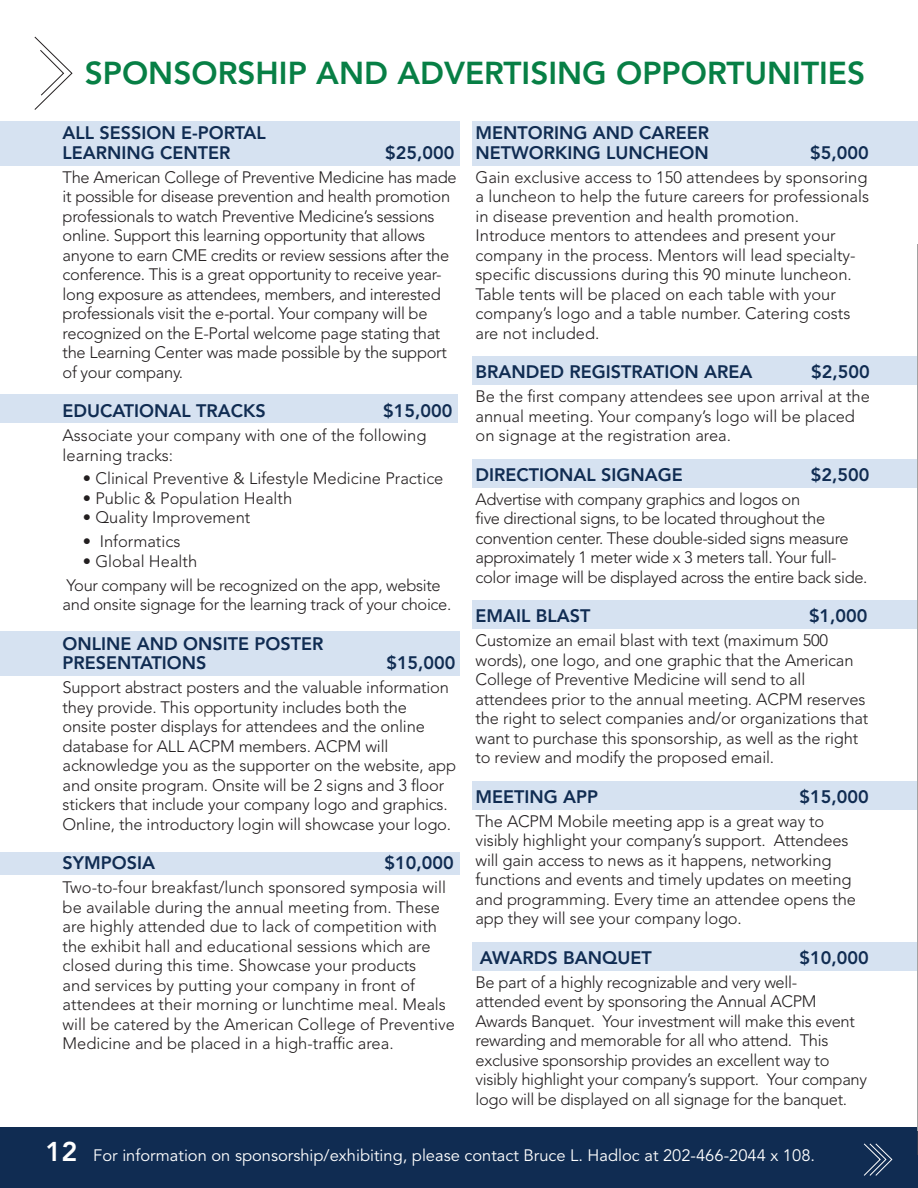
<style>
.page{position:relative;width:918px;height:1188px;background:#fff}
.page>*{position:absolute;margin:0;border:0;box-sizing:border-box;transform-origin:0 0}
.t1{font:800 31.5px "Avenir LT Std";color:#077f45}
.t2{font:800 18px/19.5px "Avenir LT Std";color:#102c52}
.t3{font:300 16.5px/19.5px "Avenir LT Std";letter-spacing:-.01em;color:#231f20}
.t4{font:16.5px "Avenir LT Std";color:#fff}
.s1{font-weight:800;font-size:27px}
</style>
<div class="page">
<div style="left:0;top:1128px;width:918px;height:60px;background:#102c52"></div>
<svg style="left:863px;top:1143px;width:30px;height:33px"></svg>
<div style="left:0;top:121px;width:459px;height:45px;background:#d6e2f1"></div>
<div style="left:472px;top:121px;width:446px;height:45px;background:#d6e2f1"></div>
<div style="left:0;top:632px;width:459px;height:44px;background:#d6e2f1"></div>
<div style="left:0;top:395px;width:458px;height:28px;background:#d6e2f1"></div>
<div style="left:472px;top:356px;width:446px;height:29px;background:#d6e2f1"></div>
<div style="left:472px;top:459px;width:446px;height:29px;background:#d6e2f1"></div>
<div style="left:472px;top:600px;width:446px;height:29px;background:#d6e2f1"></div>
<div style="left:472px;top:781px;width:446px;height:29px;background:#d6e2f1"></div>
<div style="left:472px;top:942px;width:446px;height:29px;background:#d6e2f1"></div>
<div style="left:0;top:852px;width:459px;height:23px;background:#d6e2f1"></div>
<svg style="left:34px;top:36px;width:39px;height:74px"></svg>
<svg style="left:917px;top:244px;width:1px;height:911px"></svg>
<h1 class="t1" style="left:85px;top:55px;width:782px">SPONSORSHIP AND ADVERTISING OPPORTUNITIES</h1>
<p class="t2" style="left:63px;top:123px;width:205px">ALL SESSION E-PORTAL<br>LEARNING CENTER</p>
<p class="t2" style="left:385px;top:143px;width:71px">$25,000</p>
<p class="t3" style="left:63px;top:168px;width:396px">The American College of Preventive Medicine has made it possible for disease prevention and health promotion professionals to watch Preventive Medicine’s sessions online. Support this learning opportunity that allows anyone to earn CME credits or review sessions after the conference. This is a great opportunity to receive year&shy;long exposure as attendees, members, and interested professionals visit the e-portal. Your company will be recognized on the E-Portal welcome page stating that the Learning Center was made possible by the support of your company.</p>
<p class="t2" style="left:63px;top:401px;width:205px">EDUCATIONAL TRACKS</p>
<p class="t2" style="left:383px;top:401px;width:71px">$15,000</p>
<p class="t3" style="left:63px;top:427px;width:365px">Associate your company with one of the following learning tracks:</p>
<p class="t3" style="left:83px;top:470px;width:362px">• Clinical Preventive &amp; Lifestyle Medicine Practice</p>
<p class="t3" style="left:83px;top:490px;width:211px">• Public &amp; Population Health</p>
<p class="t3" style="left:83px;top:509px;width:169px">• Quality Improvement</p>
<p class="t3" style="left:83px;top:533px;width:99px">• Informatics</p>
<p class="t3" style="left:67px;top:550px;width:376px;line-height:23.9px;text-indent:16px">• Global Health<br>Your company will be recognized on the app, website</p>
<p class="t3" style="left:63px;top:596px;width:390px">and onsite signage for the learning track of your choice.</p>
<p class="t2" style="left:63px;top:634px;width:262px">ONLINE AND ONSITE POSTER<br>PRESENTATIONS</p>
<p class="t2" style="left:386px;top:653px;width:71px">$15,000</p>
<p class="t3" style="left:63px;top:679px;width:395px">Support abstract posters and the valuable information they provide. This opportunity includes both the<br>onsite poster displays for attendees and the online database for ALL ACPM members. ACPM will acknowledge you as the supporter on the website, app and onsite program. Onsite will be 2 signs and 3 floor stickers that include your company logo and graphics.<br>Online, the introductory login will showcase your logo.</p>
<p class="t2" style="left:63px;top:853px;width:94px">SYMPOSIA</p>
<p class="t2" style="left:384px;top:853px;width:71px">$10,000</p>
<p class="t3" style="left:63px;top:879px;width:394px">Two-to-four breakfast/lunch sponsored symposia will be available during the annual meeting from. These are highly attended due to lack of competition with the exhibit hall and educational sessions which are closed during this time. Showcase your products<br>and services by putting your company in front of attendees at their morning or lunchtime meal. Meals will be catered by the American College of Preventive Medicine and be placed in a high-traffic area.</p>
<p class="t2" style="left:476px;top:123px;width:235px">MENTORING AND CAREER<br>NETWORKING LUNCHEON</p>
<p class="t2" style="left:810px;top:143px;width:60px">$5,000</p>
<p class="t3" style="left:476px;top:168px;width:395px">Gain exclusive access to 150 attendees by sponsoring a luncheon to help the future careers for professionals in disease prevention and health promotion.<br>Introduce mentors to attendees and present your company in the process. Mentors will lead specialty&shy;specific discussions during this 90 minute luncheon.<br>Table tents will be placed on each table with your company’s logo and a table number. Catering costs are not included.</p>
<p class="t2" style="left:476px;top:362px;width:278px">BRANDED REGISTRATION AREA</p>
<p class="t2" style="left:811px;top:362px;width:60px">$2,500</p>
<p class="t3" style="left:476px;top:388px;width:396px">Be the first company attendees see upon arrival at the annual meeting. Your company’s logo will be placed on signage at the registration area.</p>
<p class="t2" style="left:476px;top:465px;width:209px">DIRECTIONAL SIGNAGE</p>
<p class="t2" style="left:811px;top:465px;width:60px">$2,500</p>
<p class="t3" style="left:476px;top:491px;width:393px">Advertise with company graphics and logos on<br>five directional signs, to be located throughout the convention center. These double-sided signs measure approximately 1 meter wide x 3 meters tall. Your full&shy;color image will be displayed across the entire back side.</p>
<p class="t2" style="left:476px;top:606px;width:117px">EMAIL BLAST</p>
<p class="t2" style="left:809px;top:606px;width:60px">$1,000</p>
<p class="t3" style="left:476px;top:632px;width:394px">Customize an email blast with text (maximum 500 words), one logo, and one graphic that the American College of Preventive Medicine will send to all attendees prior to the annual meeting. ACPM reserves the right to select companies and/or organizations that want to purchase this sponsorship, as well as the right to review and modify the proposed email.</p>
<p class="t2" style="left:476px;top:787px;width:124px">MEETING APP</p>
<p class="t2" style="left:799px;top:787px;width:71px">$15,000</p>
<p class="t3" style="left:476px;top:813px;width:382px">The ACPM Mobile meeting app is a great way to visibly highlight your company’s support. Attendees will gain access to news as it happens, networking functions and events and timely updates on meeting and programming. Every time an attendee opens the app they will see your company logo.</p>
<p class="t2" style="left:480px;top:948px;width:174px">AWARDS BANQUET</p>
<p class="t2" style="left:800px;top:948px;width:71px">$10,000</p>
<p class="t3" style="left:476px;top:974px;width:393px">Be part of a highly recognizable and very well-<br>attended event by sponsoring the Annual ACPM Awards Banquet. Your investment will make this event rewarding and memorable for all who attend. This exclusive sponsorship provides an excellent way to visibly highlight your company’s support. Your company logo will be displayed on all signage for the banquet.</p>
<p class="t4" style="left:45px;top:1148px;width:771px"><span class="s1">12</span> For information on sponsorship/exhibiting, please contact Bruce L. Hadloc at 202-466-2044 x 108.</p>
</div>
